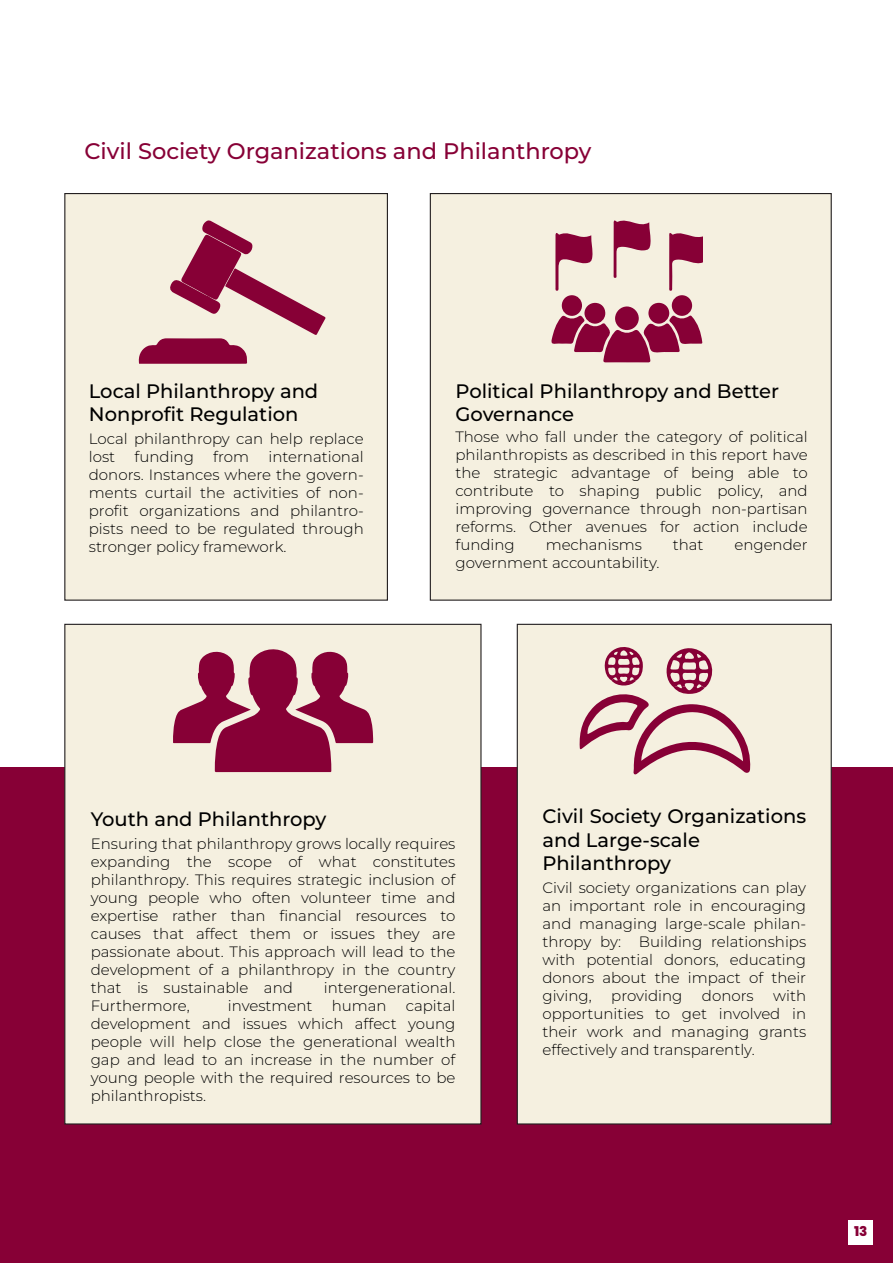
<style>
.page{position:relative;width:893px;height:1263px;background:#fff}
.page>*{position:absolute;margin:0;border:0;box-sizing:border-box;transform-origin:0 0}
.t1{font:500 22.5px "Montserrat";color:#870036}
.t2{font:500 19.5px/23.4px "Montserrat";color:#000}
.t3{font:300 15px/18px "Montserrat";color:#000;text-align:justify}
.t4{font:800 13.5px "Poppins";color:#870036}
</style>
<div class="page">
<div style="left:0;top:768px;width:893px;height:495px;background:#870036"></div>
<div style="left:64px;top:193px;width:324px;height:408px;background:#f5f0e0;border:1px solid #231f20"></div>
<div style="left:430px;top:193px;width:402px;height:408px;background:#f5f0e0;border:1px solid #231f20"></div>
<div style="left:64px;top:624px;width:418px;height:500px;background:#f5f0e0;border:1px solid #231f20"></div>
<div style="left:517px;top:624px;width:315px;height:500px;background:#f5f0e0;border:1px solid #231f20"></div>
<svg style="left:138px;top:220px;width:188px;height:144px"></svg>
<svg style="left:669px;top:233px;width:34px;height:58px"></svg>
<svg style="left:555px;top:233px;width:38px;height:58px"></svg>
<svg style="left:613px;top:220px;width:38px;height:58px"></svg>
<svg style="left:551px;top:315px;width:151px;height:47px"></svg>
<div style="left:615px;top:306px;width:24px;height:24px;background:#870036;border-radius:50%"></div>
<div style="left:584px;top:303px;width:21px;height:21px;background:#870036;border-radius:50%"></div>
<div style="left:648px;top:303px;width:21px;height:21px;background:#870036;border-radius:50%"></div>
<div style="left:672px;top:295px;width:20px;height:21px;background:#870036;border-radius:50%"></div>
<div style="left:562px;top:295px;width:20px;height:21px;background:#870036;border-radius:50%"></div>
<svg style="left:173px;top:649px;width:200px;height:123px"></svg>
<svg style="left:579px;top:647px;width:172px;height:128px"></svg>
<div style="left:848px;top:1220px;width:25px;height:24px;background:#fff"></div>
<h1 class="t1" style="left:84px;top:136px;width:509px">Civil Society Organizations and Philanthropy</h1>
<h2 class="t2" style="left:89px;top:379px;width:231px">Local Philanthropy and<br>Nonprofit Regulation</h2>
<h2 class="t2" style="left:456px;top:379px;width:325px">Political Philanthropy and Better<br>Governance</h2>
<p class="t3" style="left:89px;top:429px;width:276px">Local philanthropy can help replace lost</p>
<p class="t3" style="left:135px;top:447px;width:61px">funding</p>
<p class="t3" style="left:213px;top:447px;width:37px">from</p>
<p class="t3" style="left:89px;top:447px;width:276px;text-indent:180px">international donors. Instances where the govern&shy;ments curtail the activities of non&shy;profit organizations and philantro&shy;pists need to be regulated through stronger policy framework.</p>
<p class="t3" style="left:455px;top:427px;width:354px">Those who fall under the category of political philanthropists as described in this report have the strategic advantage of being able to contribute to shaping public policy, and improving governance through non-partisan reforms. Other avenues for action include funding</p>
<p class="t3" style="left:546px;top:535px;width:98px">mechanisms</p>
<p class="t3" style="left:673px;top:535px;width:32px">that</p>
<p class="t3" style="left:734px;top:535px;width:75px">engender</p>
<p class="t3" style="left:455px;top:553px;width:206px">government accountability.</p>
<h2 class="t2" style="left:91px;top:807px;width:237px">Youth and Philanthropy</h2>
<p class="t3" style="left:91px;top:835px;width:366px">Ensuring that philanthropy grows locally requires expanding the scope of what constitutes philanthropy. This requires strategic inclusion of young people who often volunteer time and expertise rather than financial resources to causes that affect them or issues they are passionate about. This approach will lead to the development of a philanthropy in the country that is sustainable and</p>
<p class="t3" style="left:324px;top:979px;width:133px">intergenerational.</p>
<p class="t3" style="left:91px;top:997px;width:366px;text-indent:315px">capital development and issues which affect young people will help close the generational wealth gap and lead to an increase in the number of young people with the required resources to be philanthropists.</p>
<p class="t3" style="left:91px;top:997px;width:101px">Furthermore,</p>
<p class="t3" style="left:228px;top:997px;width:86px">investment</p>
<p class="t3" style="left:332px;top:997px;width:56px">human</p>
<h2 class="t2" style="left:542px;top:804px;width:265px">Civil Society Organizations and Large-scale<br>Philanthropy</h2>
<p class="t3" style="left:542px;top:878px;width:265px">Civil society organizations can play an important role in encouraging and managing large-scale philan&shy;thropy by: Building relationships with potential donors, educating donors about the impact of their giving,</p>
<p class="t3" style="left:542px;top:986px;width:265px;text-indent:231px">with opportunities to get involved in their work and managing grants effectively and transparently.</p>
<p class="t3" style="left:611px;top:986px;width:73px">providing</p>
<p class="t3" style="left:702px;top:986px;width:53px">donors</p>
<p class="t4" style="left:854px;top:1224px;width:15px">13</p>
</div>
